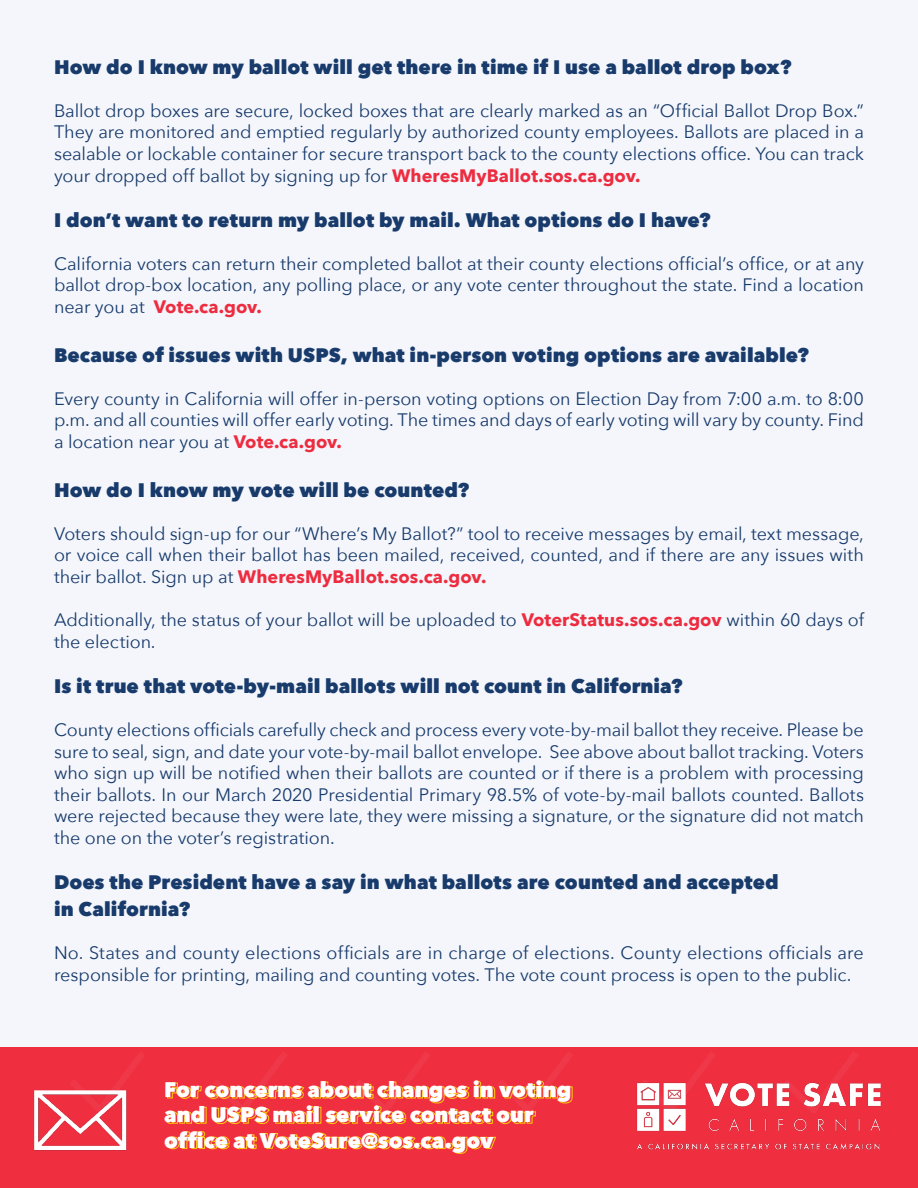
<style>
.page{position:relative;width:918px;height:1188px;background:#f4f6fb}
.page>*{position:absolute;margin:0;border:0;box-sizing:border-box;transform-origin:0 0}
.t1{font:800 21px/25.2px "Avenir Next";letter-spacing:.005em;color:#fff}
.t2{font:800 19.5px "Avenir Next";letter-spacing:.005em;color:#183b6c}
.t3{font:18px/21.6px "Avenir Next";letter-spacing:-.005em;color:#183b6c;text-align:justify}
.s1{font-weight:700;color:#ed2c40}
</style>
<div class="page">
<div style="left:0;top:1048px;width:918px;height:140px;background:#ef2e40"></div>
<img style="left:627px;top:1083px;width:260px;height:74px">
<svg style="left:166px;top:1080px;width:407px;height:44px;background:#f14b36"></svg>
<svg style="left:166px;top:1131px;width:331px;height:23px;background:#f14c35"></svg>
<img style="left:32px;top:1085px;width:100px;height:70px">
<p class="t2" style="left:54px;top:55px;width:739px">How do I know my ballot will get there in time if I use a ballot drop box?</p>
<p class="t3" style="left:54px;top:99px;width:811px">Ballot drop boxes are secure, locked boxes that are clearly marked as an “Official Ballot Drop Box.” They are monitored and emptied regularly by authorized county employees. Ballots are placed in a sealable or lockable container for secure transport back to the county elections office. You can track your dropped off ballot by signing up for <span class="s1">WheresMyBallot.sos.ca.gov.</span></p>
<p class="t2" style="left:54px;top:208px;width:658px">I don’t want to return my ballot by mail. What options do I have?</p>
<p class="t3" style="left:54px;top:252px;width:811px">California voters can return their completed ballot at their county elections official’s office, or at any ballot drop-box location, any polling place, or any vote center throughout the state. Find a location near you at <span class="s1">Vote.ca.gov.</span></p>
<p class="t2" style="left:54px;top:343px;width:756px">Because of issues with USPS, what in-person voting options are available?</p>
<p class="t3" style="left:54px;top:387px;width:811px">Every county in California will offer in-person voting options on Election Day from 7:00 a.m. to 8:00 p.m. and all counties will offer early voting. The times and days of early voting will vary by county. Find a location near you at <span class="s1">Vote.ca.gov.</span></p>
<p class="t2" style="left:54px;top:478px;width:417px">How do I know my vote will be counted?</p>
<p class="t3" style="left:54px;top:522px;width:811px">Voters should sign-up for our “Where’s My Ballot?” tool to receive messages by email, text message, or voice call when their ballot has been mailed, received, counted, and if there are any issues with their ballot. Sign up at <span class="s1">WheresMyBallot.sos.ca.gov.</span></p>
<p class="t3" style="left:54px;top:608px;width:811px">Additionally, the status of your ballot will be uploaded to <span class="s1">VoterStatus.sos.ca.gov</span> within 60 days of the election.</p>
<p class="t2" style="left:54px;top:674px;width:630px">Is it true that vote-by-mail ballots will not count in California?</p>
<p class="t3" style="left:54px;top:718px;width:812px">County elections officials carefully check and process every vote-by-mail ballot they receive. Please be sure to seal, sign, and date your vote-by-mail ballot envelope. See above about ballot tracking. Voters who sign up will be notified when their ballots are counted or if there is a problem with processing their ballots. In our March 2020 Presidential Primary 98.5% of vote-by-mail ballots counted. Ballots were rejected because they were late, they were missing a signature, or the signature did not match the one on the voter’s registration.</p>
<p class="t2" style="left:54px;top:870px;width:726px">Does the President have a say in what ballots are counted and accepted</p>
<p class="t2" style="left:54px;top:897px;width:138px">in California?</p>
<p class="t3" style="left:54px;top:941px;width:811px">No. States and county elections officials are in charge of elections. County elections officials are responsible for printing, mailing and counting votes. The vote count process is open to the public.</p>
<p class="t1" style="left:164px;top:1077px;width:409px">For concerns about changes in voting and USPS mail service contact our</p>
<p class="t1" style="left:164px;top:1127px;width:331px">office at VoteSure@sos.ca.gov</p>
</div>
